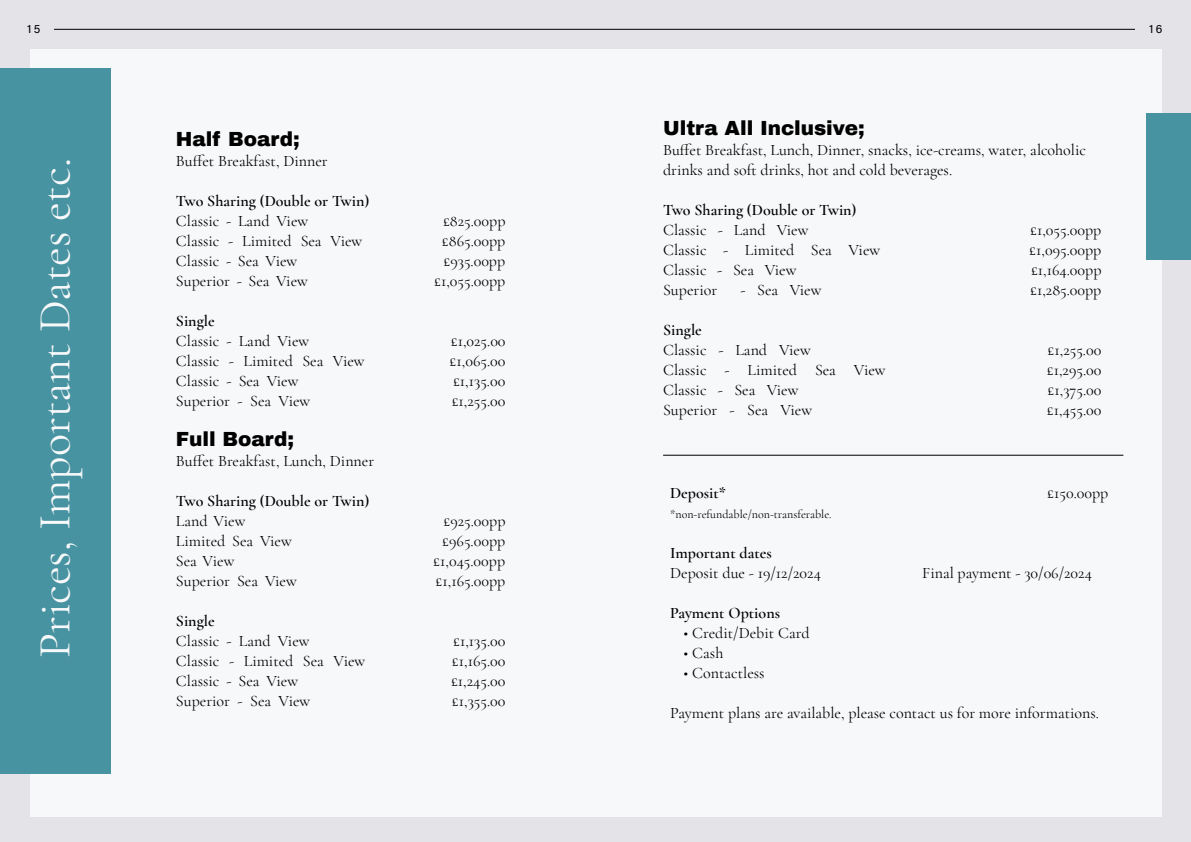
<style>
.page{position:relative;width:1191px;height:842px;background:#e4e4e8}
.page>*{position:absolute;margin:0;border:0;box-sizing:border-box;transform-origin:0 0}
.t1{font:46px "Cormorant Garamond";color:#f7f8f9}
.t2{font:900 20px "Archivo";color:#000}
.t3{font:16px/20px "Cormorant Garamond";color:#000}
.t4{font:600 16px "Cormorant Garamond";color:#000}
.t5{font:12px "Cormorant Garamond";color:#000}
.t6{font:12px "Acumin Pro";color:#000}
</style>
<div class="page">
<div style="left:30px;top:49px;width:1131px;height:768px;background:#f7f8f9"></div>
<div style="left:0;top:68px;width:110px;height:706px;background:#4793a1"></div>
<hr style="left:54px;top:29px;width:1081px;height:1px;background:#000">
<div style="left:1146px;top:113px;width:45px;height:147px;background:#4793a1"></div>
<hr style="left:663px;top:455px;width:460px;height:1px;background:#000">
<p class="t6" style="left:27px;top:20px;width:15px">15</p>
<p class="t6" style="left:1149px;top:21px;width:15px">16</p>
<h1 class="t1" style="left:27px;top:658px;width:501px;rotate:-90deg">Prices, Important Dates etc.</h1>
<p class="t2" style="left:176px;top:127px;width:125px">Half Board;</p>
<p class="t3" style="left:176px;top:151px;width:153px">Buffet Breakfast, Dinner</p>
<p class="t4" style="left:176px;top:191px;width:195px">Two Sharing (Double or Twin)</p>
<p class="t3" style="left:176px;top:211px;width:134px">Classic - Land View</p>
<p class="t3" style="left:443px;top:211px;width:64px">£825.00pp</p>
<p class="t3" style="left:176px;top:231px;width:188px">Classic - Limited Sea View</p>
<p class="t3" style="left:442px;top:231px;width:65px">£865.00pp</p>
<p class="t3" style="left:176px;top:251px;width:123px">Classic - Sea View</p>
<p class="t3" style="left:443px;top:251px;width:63px">£935.00pp</p>
<p class="t3" style="left:176px;top:271px;width:133px">Superior - Sea View</p>
<p class="t3" style="left:434px;top:271px;width:73px">£1,055.00pp</p>
<p class="t4" style="left:176px;top:311px;width:40px">Single</p>
<p class="t3" style="left:176px;top:331px;width:135px">Classic - Land View</p>
<p class="t3" style="left:451px;top:331px;width:56px">£1,025.00</p>
<p class="t3" style="left:176px;top:351px;width:190px">Classic - Limited Sea View</p>
<p class="t3" style="left:449px;top:351px;width:57px">£1,065.00</p>
<p class="t3" style="left:176px;top:371px;width:124px">Classic - Sea View</p>
<p class="t3" style="left:453px;top:371px;width:54px">£1,135.00</p>
<p class="t3" style="left:176px;top:391px;width:136px">Superior - Sea View</p>
<p class="t3" style="left:452px;top:391px;width:55px">£1,255.00</p>
<p class="t2" style="left:176px;top:427px;width:120px">Full Board;</p>
<p class="t3" style="left:176px;top:451px;width:200px">Buffet Breakfast, Lunch, Dinner</p>
<p class="t4" style="left:176px;top:491px;width:195px">Two Sharing (Double or Twin)</p>
<p class="t3" style="left:176px;top:511px;width:71px">Land View</p>
<p class="t3" style="left:443px;top:511px;width:64px">£925.00pp</p>
<p class="t3" style="left:176px;top:531px;width:117px">Limited Sea View</p>
<p class="t3" style="left:442px;top:531px;width:65px">£965.00pp</p>
<p class="t3" style="left:176px;top:551px;width:60px">Sea View</p>
<p class="t3" style="left:433px;top:551px;width:73px">£1,045.00pp</p>
<p class="t3" style="left:176px;top:571px;width:122px">Superior Sea View</p>
<p class="t3" style="left:435px;top:571px;width:71px">£1,165.00pp</p>
<p class="t4" style="left:176px;top:611px;width:40px">Single</p>
<p class="t3" style="left:176px;top:631px;width:135px">Classic - Land View</p>
<p class="t3" style="left:453px;top:631px;width:54px">£1,135.00</p>
<p class="t3" style="left:176px;top:651px;width:191px">Classic - Limited Sea View</p>
<p class="t3" style="left:452px;top:651px;width:55px">£1,165.00</p>
<p class="t3" style="left:176px;top:671px;width:124px">Classic - Sea View</p>
<p class="t3" style="left:451px;top:671px;width:56px">£1,245.00</p>
<p class="t3" style="left:176px;top:691px;width:136px">Superior - Sea View</p>
<p class="t3" style="left:452px;top:691px;width:55px">£1,355.00</p>
<p class="t2" style="left:663px;top:116px;width:203px">Ultra All Inclusive;</p>
<p class="t3" style="left:663px;top:140px;width:424px">Buffet Breakfast, Lunch, Dinner, snacks, ice-creams, water, alcoholic drinks and soft drinks, hot and cold beverages.</p>
<p class="t4" style="left:663px;top:200px;width:195px">Two Sharing (Double or Twin)</p>
<p class="t3" style="left:663px;top:220px;width:147px">Classic - Land View</p>
<p class="t3" style="left:1030px;top:220px;width:73px">£1,055.00pp</p>
<p class="t3" style="left:663px;top:240px;width:219px">Classic - Limited Sea View</p>
<p class="t3" style="left:1029px;top:240px;width:74px">£1,095.00pp</p>
<p class="t3" style="left:663px;top:260px;width:135px">Classic - Sea View</p>
<p class="t3" style="left:1031px;top:260px;width:72px">£1,164.00pp</p>
<p class="t3" style="left:663px;top:280px;width:56px">Superior</p>
<p class="t3" style="left:740px;top:280px;width:83px">- Sea View</p>
<p class="t3" style="left:1030px;top:280px;width:73px">£1,285.00pp</p>
<p class="t4" style="left:663px;top:320px;width:40px">Single</p>
<p class="t3" style="left:663px;top:340px;width:149px">Classic - Land View</p>
<p class="t3" style="left:1047px;top:340px;width:55px">£1,255.00</p>
<p class="t3" style="left:663px;top:360px;width:224px">Classic - Limited Sea View</p>
<p class="t3" style="left:1046px;top:360px;width:56px">£1,295.00</p>
<p class="t3" style="left:663px;top:380px;width:137px">Classic - Sea View</p>
<p class="t3" style="left:1047px;top:380px;width:55px">£1,375.00</p>
<p class="t3" style="left:663px;top:400px;width:151px">Superior - Sea View</p>
<p class="t3" style="left:1047px;top:400px;width:56px">£1,455.00</p>
<p class="t4" style="left:670px;top:483px;width:57px">Deposit*</p>
<p class="t3" style="left:1047px;top:483px;width:63px">£150.00pp</p>
<p class="t5" style="left:670px;top:507px;width:163px">*non-refundable/non-transferable.</p>
<p class="t4" style="left:670px;top:543px;width:103px">Important dates</p>
<p class="t3" style="left:670px;top:563px;width:152px">Deposit due - 19/12/2024</p>
<p class="t3" style="left:922px;top:563px;width:171px">Final payment - 30/06/2024</p>
<p class="t4" style="left:670px;top:603px;width:111px">Payment Options</p>
<p class="t3" style="left:683px;top:623px;width:127px">• Credit/Debit Card</p>
<p class="t3" style="left:683px;top:643px;width:41px">• Cash</p>
<p class="t3" style="left:683px;top:663px;width:83px">• Contactless</p>
<p class="t3" style="left:670px;top:703px;width:430px">Payment plans are available, please contact us for more informations.</p>
</div>
